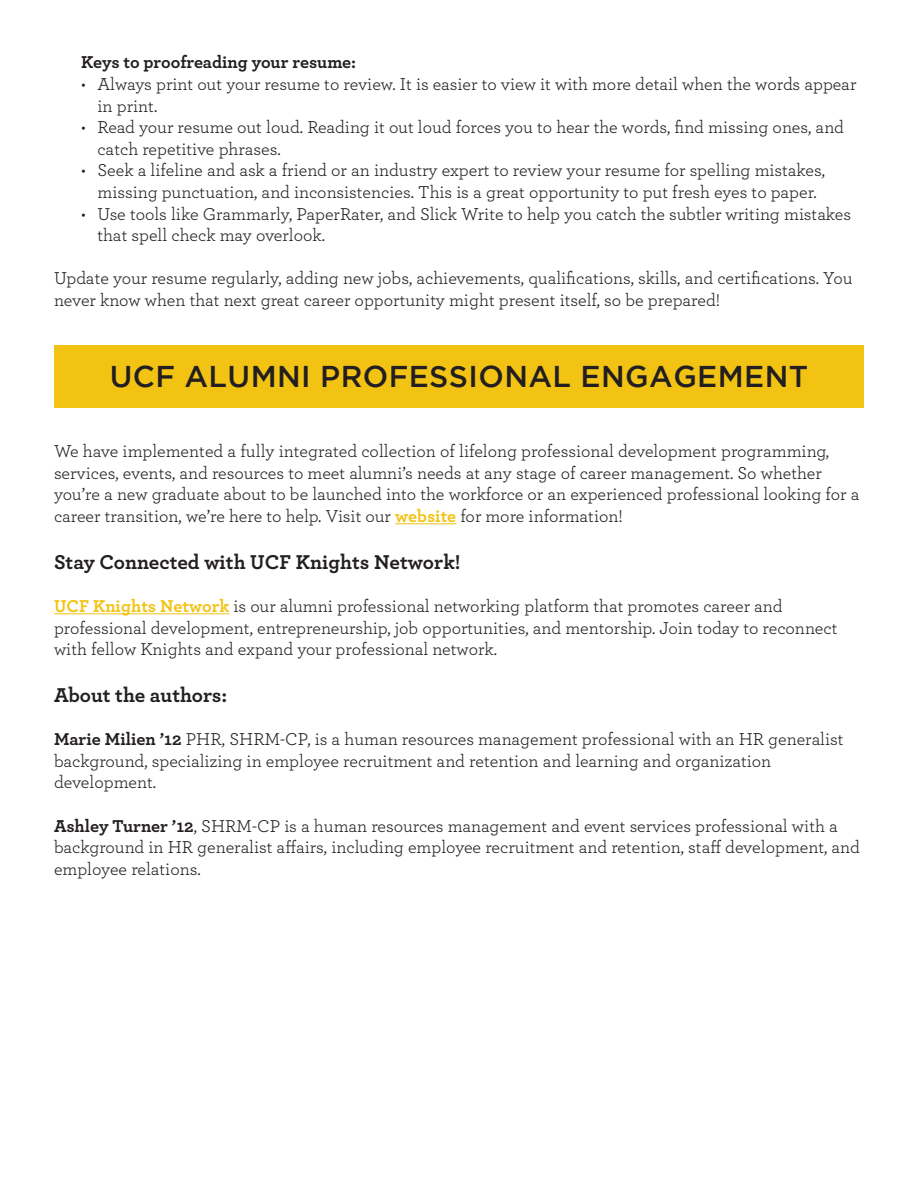
<style>
.page{position:relative;width:918px;height:1188px;background:#fff}
.page>*{position:absolute;margin:0;border:0;box-sizing:border-box;transform-origin:0 0}
.t1{font:500 30px "Gotham";letter-spacing:.015em;color:#231f20}
.t2{font:700 21px "Archer";color:#231f20}
.t3{font:18px/21.6px "Archer";color:#231f20}
.t4{font:700 18px "Archer";letter-spacing:-.005em;color:#231f20}
.s1{font-weight:700;color:#f3c314}
.s2{font-weight:700}
</style>
<div class="page">
<hr style="left:395px;top:523px;width:61px;height:1px;background:#f3c314">
<hr style="left:54px;top:613px;width:175px;height:1px;background:#f3c314">
<div style="left:54px;top:345px;width:810px;height:63px;background:#f3c314"></div>
<p class="t4" style="left:81px;top:48px;width:277px">Keys to proofreading your resume:</p>
<p class="t3" style="left:98px;top:72px;width:760px;text-indent:-17px">• Always print out your resume to review. It is easier to view it with more detail when the words appear in print.</p>
<p class="t3" style="left:98px;top:116px;width:748px;text-indent:-17px">• Read your resume out loud. Reading it out loud forces you to hear the words, find missing ones, and catch repetitive phrases.</p>
<p class="t3" style="left:81px;top:159px;width:746px;text-align:center">• Seek a lifeline and ask a friend or an industry expert to review your resume for spelling mistakes, missing punctuation, and inconsistencies. This is a great opportunity to put fresh eyes to paper.</p>
<p class="t3" style="left:98px;top:202px;width:755px;text-indent:-17px">• Use tools like Grammarly, PaperRater, and Slick Write to help you catch the subtler writing mistakes that spell check may overlook.</p>
<p class="t3" style="left:54px;top:267px;width:800px">Update your resume regularly, adding new jobs, achievements, qualifications, skills, and certifications. You never know when that next great career opportunity might present itself, so be prepared!</p>
<p class="t1" style="left:110px;top:359px;width:700px">UCF ALUMNI PROFESSIONAL ENGAGEMENT</p>
<p class="t3" style="left:54px;top:440px;width:807px">We have implemented a fully integrated collection of lifelong professional development programming, services, events, and resources to meet alumni’s needs at any stage of career management. So whether you’re a new graduate about to be launched into the workforce or an experienced professional looking for a career transition, we’re here to help. Visit our <span class="s1">website</span> for more information!</p>
<p class="t2" style="left:54px;top:545px;width:408px">Stay Connected with UCF Knights Network!</p>
<p class="t3" style="left:54px;top:594px;width:785px"><span class="s1">UCF Knights Network</span> is our alumni professional networking platform that promotes career and professional development, entrepreneurship, job opportunities, and mentorship. Join today to reconnect with fellow Knights and expand your professional network.</p>
<p class="t2" style="left:54px;top:678px;width:175px">About the authors:</p>
<p class="t3" style="left:54px;top:728px;width:791px"><span class="s2">Marie Milien ’12</span> PHR, SHRM-CP, is a human resources management professional with an HR generalist background, specializing in employee recruitment and retention and learning and organization development.</p>
<p class="t3" style="left:54px;top:814px;width:808px"><span class="s2">Ashley Turner ’12</span>, SHRM-CP is a human resources management and event services professional with a background in HR generalist affairs, including employee recruitment and retention, staff development, and employee relations.</p>
</div>
